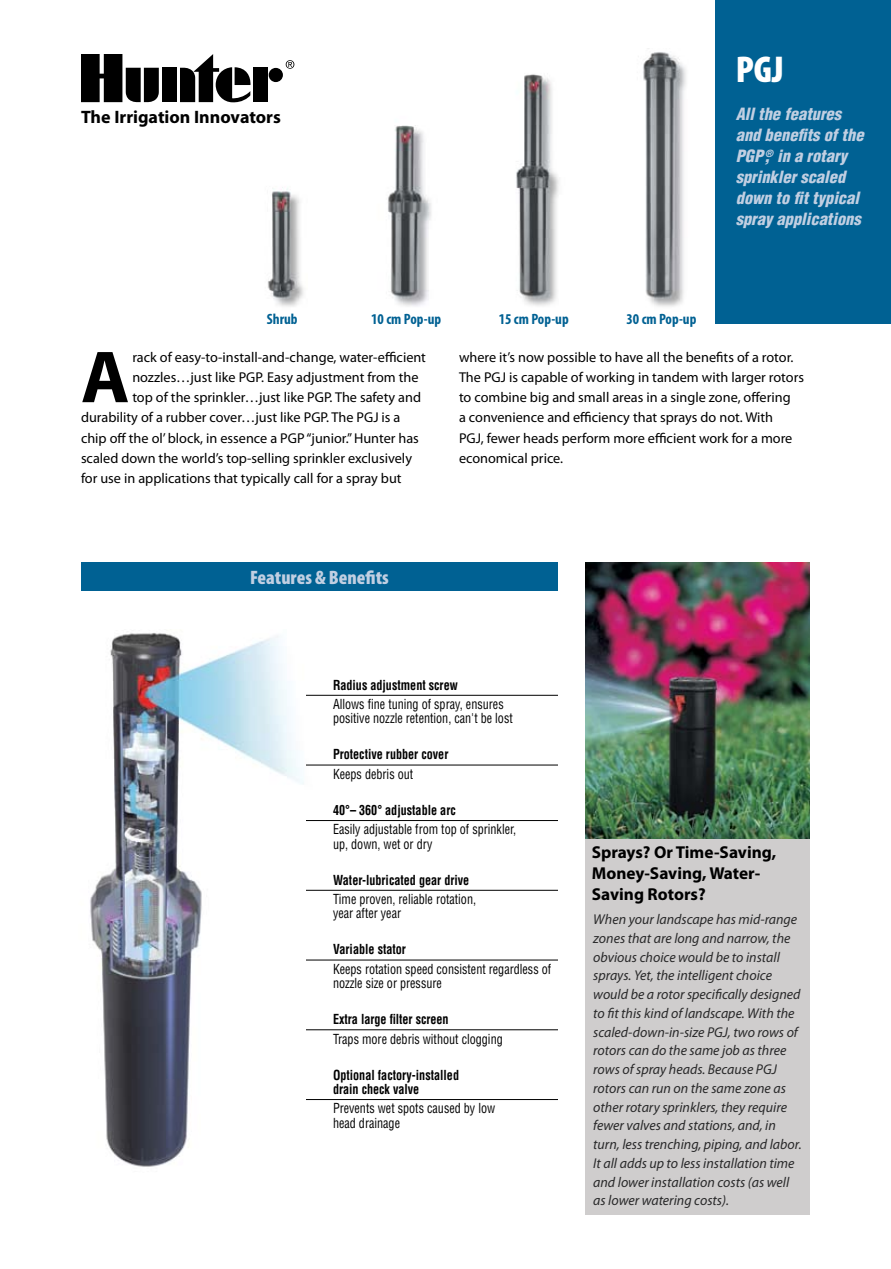
<style>
.page{position:relative;width:891px;height:1269px;background:#fff}
.page>*{position:absolute;margin:0;border:0;box-sizing:border-box;transform-origin:0 0}
.t1{font:700 74.4px "Myriad Pro";color:#000}
.t2{font:900 condensed 37.5px "Myriad Pro";color:#fff}
.t3{font:900 condensed 19.5px "Myriad Pro";color:#c1cfe2}
.t4{font:700 18px "Myriad Pro";color:#000}
.t5{font:700 17.25px/20.7px "Myriad Pro";color:#000}
.t6{font:italic 900 condensed 16.5px/21px "Helvetica LT Std";color:#c1cfe2}
.t7{font:700 condensed 15px "Myriad Pro";color:#006193}
.t8{font:14.25px/20.2px "Myriad Pro";color:#000}
.t9{font:italic 14.25px/18.8px "Myriad Pro";color:#29292a}
.t10{font:condensed 13.5px/14.2px "Helvetica LT Std";color:#000;scale:.9 1}
.t11{font:700 condensed 13.5px/14.2px "Helvetica LT Std";color:#000;scale:.9 1}
</style>
<div class="page">
<img style="left:256px;top:48px;width:430px;height:259px">
<img style="left:90px;top:633px;width:237px;height:534px">
<div style="left:585px;top:564px;width:225px;height:651px;background:#cfcdcd"></div>
<img style="left:585px;top:562px;width:225px;height:276px">
<div style="left:716px;top:0;width:175px;height:324px;background:#006193"></div>
<svg style="left:286px;top:60px;width:8px;height:9px"></svg>
<div style="left:162px;top:68px;width:15px;height:34px;background:#000"></div>
<div style="left:269px;top:68px;width:14px;height:14px;background:#000;border-radius:50%"></div>
<div style="left:253px;top:68px;width:14px;height:34px;background:#000"></div>
<svg style="left:180px;top:54px;width:71px;height:48px"></svg>
<svg style="left:81px;top:54px;width:78px;height:48px"></svg>
<div style="left:81px;top:562px;width:477px;height:29px;background:#006193"></div>
<hr style="left:306px;top:695px;width:252px;height:1px;background:#000">
<hr style="left:306px;top:765px;width:252px;height:1px;background:#000">
<hr style="left:306px;top:820px;width:252px;height:1px;background:#000">
<hr style="left:306px;top:890px;width:252px;height:1px;background:#000">
<hr style="left:306px;top:960px;width:252px;height:1px;background:#000">
<hr style="left:306px;top:1029px;width:252px;height:1px;background:#000">
<hr style="left:306px;top:1099px;width:252px;height:1px;background:#000">
<p class="t4" style="left:81px;top:105px;width:201px">The Irrigation Innovators</p>
<p class="t7" style="left:267px;top:309px;width:32px">Shrub</p>
<p class="t7" style="left:371px;top:309px;width:71px">10 cm Pop-up</p>
<p class="t7" style="left:499px;top:309px;width:71px">15 cm Pop-up</p>
<p class="t7" style="left:627px;top:309px;width:71px">30 cm Pop-up</p>
<h2 class="t2" style="left:736px;top:46px;width:49px">PGJ</h2>
<p class="t6" style="left:736px;top:104px;width:129px">All the features and benefits of the<br>PGP,<sup>®</sup> in a rotary sprinkler scaled down to fit typical spray applications</p>
<h1 class="t1" style="left:81px;top:329px;width:50px">A</h1>
<p class="t8" style="left:132px;top:347px;width:295px">rack of easy-to-install-and-change, water-efficient</p>
<p class="t8" style="left:132px;top:367px;width:288px">nozzles…just like PGP. Easy adjustment from the</p>
<p class="t8" style="left:132px;top:387px;width:290px">top of the sprinkler…just like PGP. The safety and</p>
<p class="t8" style="left:81px;top:407px;width:321px">durability of a rubber cover…just like PGP. The PGJ is a</p>
<p class="t8" style="left:81px;top:428px;width:339px">chip off the ol’ block, in essence a PGP “junior.” Hunter has</p>
<p class="t8" style="left:81px;top:448px;width:333px">scaled down the world’s top-selling sprinkler exclusively</p>
<p class="t8" style="left:81px;top:468px;width:322px">for use in applications that typically call for a spray but</p>
<p class="t8" style="left:459px;top:347px;width:347px">where it’s now possible to have all the benefits of a rotor.<br>The PGJ is capable of working in tandem with larger rotors to combine big and small areas in a single zone, offering<br>a convenience and efficiency that sprays do not. With<br>PGJ, fewer heads perform more efficient work for a more economical price.</p>
<h3 class="t3" style="left:250px;top:565px;width:140px">Features &amp; Benefits</h3>
<p class="t11" style="left:333px;top:677px;width:140px">Radius adjustment screw</p>
<p class="t10" style="left:333px;top:697px;width:201px">Allows fine tuning of spray, ensures positive nozzle retention, can't be lost</p>
<p class="t11" style="left:333px;top:747px;width:130px">Protective rubber cover</p>
<p class="t10" style="left:333px;top:767px;width:91px">Keeps debris out</p>
<p class="t11" style="left:333px;top:803px;width:138px">40°– 360° adjustable arc</p>
<p class="t10" style="left:333px;top:822px;width:205px">Easily adjustable from top of sprinkler, up, down, wet or dry</p>
<p class="t11" style="left:333px;top:872px;width:153px">Water-lubricated gear drive</p>
<p class="t10" style="left:333px;top:892px;width:161px">Time proven, reliable rotation, year after year</p>
<p class="t11" style="left:333px;top:942px;width:83px">Variable stator</p>
<p class="t10" style="left:333px;top:962px;width:244px">Keeps rotation speed consistent regardless of nozzle size or pressure</p>
<p class="t11" style="left:333px;top:1012px;width:130px">Extra large filter screen</p>
<p class="t10" style="left:333px;top:1032px;width:190px">Traps more debris without clogging</p>
<p class="t11" style="left:333px;top:1067px;width:142px">Optional factory-installed drain check valve</p>
<p class="t10" style="left:333px;top:1101px;width:182px">Prevents wet spots caused by low head drainage</p>
<p class="t5" style="left:592px;top:842px;width:186px">Sprays? Or Time-Saving,<br>Money-Saving, Water-<br>Saving Rotors?</p>
<p class="t9" style="left:593px;top:910px;width:210px">When your landscape has mid-range zones that are long and narrow, the obvious choice would be to install sprays. Yet, the intelligent choice would be a rotor specifically designed to fit this kind of landscape. With the scaled-down-in-size PGJ, two rows of rotors can do the same job as three rows of spray heads. Because PGJ rotors can run on the same zone as other rotary sprinklers, they require fewer valves and stations, and, in turn, less trenching, piping, and labor.<br>It all adds up to less installation time and lower installation costs (as well as lower watering costs).</p>
</div>
